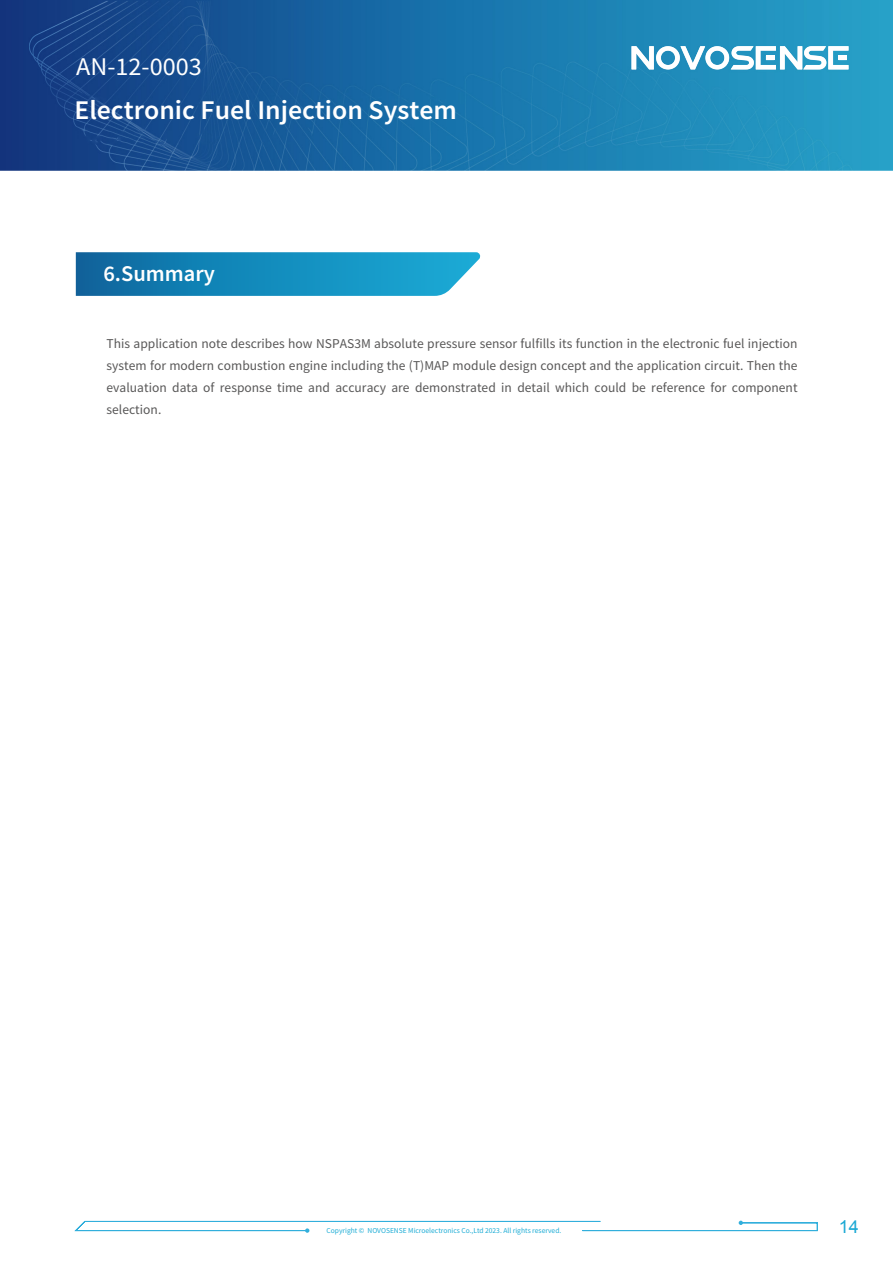
<style>
.page{position:relative;width:893px;height:1263px;background:#fff}
.page>*{position:absolute;margin:0;border:0;box-sizing:border-box;transform-origin:0 0}
.t1{font:600 27px "Source Sans Pro";color:#fff}
.t2{font:25.5px "Source Sans Pro";color:#fff}
.t3{font:600 22.5px "Source Sans Pro";color:#fff}
.t4{font:18px "Arial";color:#1ca9d4}
.t5{font:13.5px/21.8px "Source Sans Pro";color:#585757;text-align:justify}
.t6{font:7.5px "Source Sans Pro";color:#1eadd6}
</style>
<div class="page">
<img style="left:0;top:0;width:893px;height:170px">
<svg style="left:632px;top:46px;width:216px;height:23px"></svg>
<svg style="left:74px;top:1221px;width:744px;height:12px"></svg>
<svg style="left:76px;top:252px;width:405px;height:44px;background:#1f8fbe"></svg>
<h2 class="t2" style="left:76px;top:51px;width:127px">AN-12-0003</h2>
<h1 class="t1" style="left:74px;top:92px;width:384px">Electronic Fuel Injection System</h1>
<h3 class="t3" style="left:103px;top:258px;width:113px">6.Summary</h3>
<p class="t5" style="left:107px;top:333px;width:693px">This application note describes how NSPAS3M absolute pressure sensor fulfills its function in the electronic fuel injection system for modern combustion engine including the (T)MAP module design concept and the application circuit. Then the evaluation data of response time and accuracy are demonstrated in detail which could be reference for component selection.</p>
<p class="t6" style="left:327px;top:1226px;width:236px">Copyright © NOVOSENSE Microelectronics Co.,Ltd 2023. All rights reserved.</p>
<h3 class="t4" style="left:839px;top:1215px;width:22px">14</h3>
</div>
